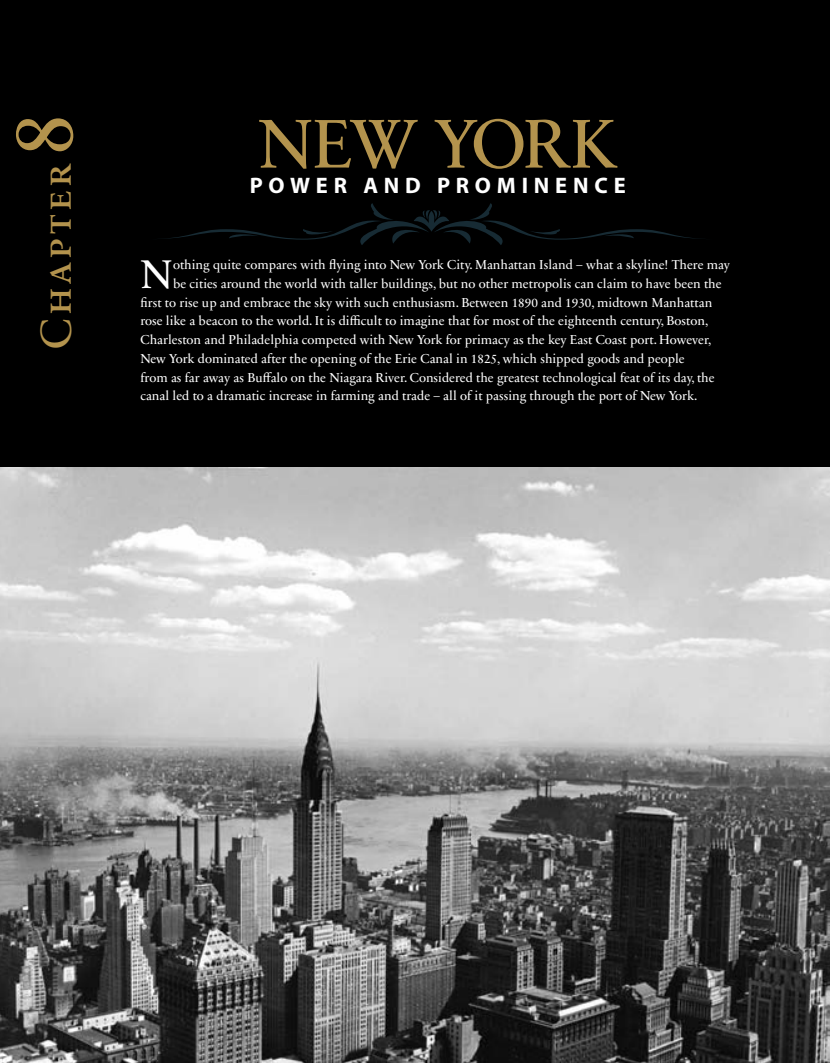
<style>
.page{position:relative;width:830px;height:1063px;background:#fff}
.page>*{position:absolute;margin:0;border:0;box-sizing:border-box;transform-origin:0 0}
.t1{font:70px "Sabon Next LT Regular SC";letter-spacing:-.045em;color:#b3934d}
.t2{font:43.75px "Sabon Next LT Regular SC";letter-spacing:.075em;color:#b3934d}
.t3{font:40.62px "Sabon Next LT";color:#fff}
.t4{font:700 22.5px "Myriad Pro";letter-spacing:.255em;color:#fff}
.t5{font:13.12px "Sabon Next LT";color:#fff}
.s1{font-size:87.5px}
</style>
<div class="page">
<div style="left:0;top:0;width:829px;height:531px;background:#000"></div>
<img style="left:0;top:468px;width:829px;height:595px">
<svg style="left:164px;top:203px;width:535px;height:42px"></svg>
<h2 class="t2" style="left:31px;top:349px;width:237px;rotate:-90deg">CHAPTER<span class="s1">8</span></h2>
<h1 class="t1" style="left:258px;top:103px;width:361px">NEW YORK</h1>
<h3 class="t4" style="left:250px;top:170px;width:377px">POWER AND PROMINENCE</h3>
<h3 class="t3" style="left:140px;top:251px;width:34px">N</h3>
<p class="t5" style="left:173px;top:257px;width:558px">othing quite compares with flying into New York City. Manhattan Island – what a skyline! There may</p>
<p class="t5" style="left:173px;top:276px;width:549px">be cities around the world with taller buildings, but no other metropolis can claim to have been the</p>
<p class="t5" style="left:140px;top:295px;width:573px">first to rise up and embrace the sky with such enthusiasm. Between 1890 and 1930, midtown Manhattan</p>
<p class="t5" style="left:140px;top:313px;width:569px">rose like a beacon to the world. It is difficult to imagine that for most of the eighteenth century, Boston,</p>
<p class="t5" style="left:140px;top:332px;width:572px">Charleston and Philadelphia competed with New York for primacy as the key East Coast port. However,</p>
<p class="t5" style="left:140px;top:351px;width:545px">New York dominated after the opening of the Erie Canal in 1825, which shipped goods and people</p>
<p class="t5" style="left:140px;top:370px;width:575px">from as far away as Buffalo on the Niagara River. Considered the greatest technological feat of its day, the</p>
<p class="t5" style="left:140px;top:388px;width:558px">canal led to a dramatic increase in farming and trade – all of it passing through the port of New York.</p>
</div>
